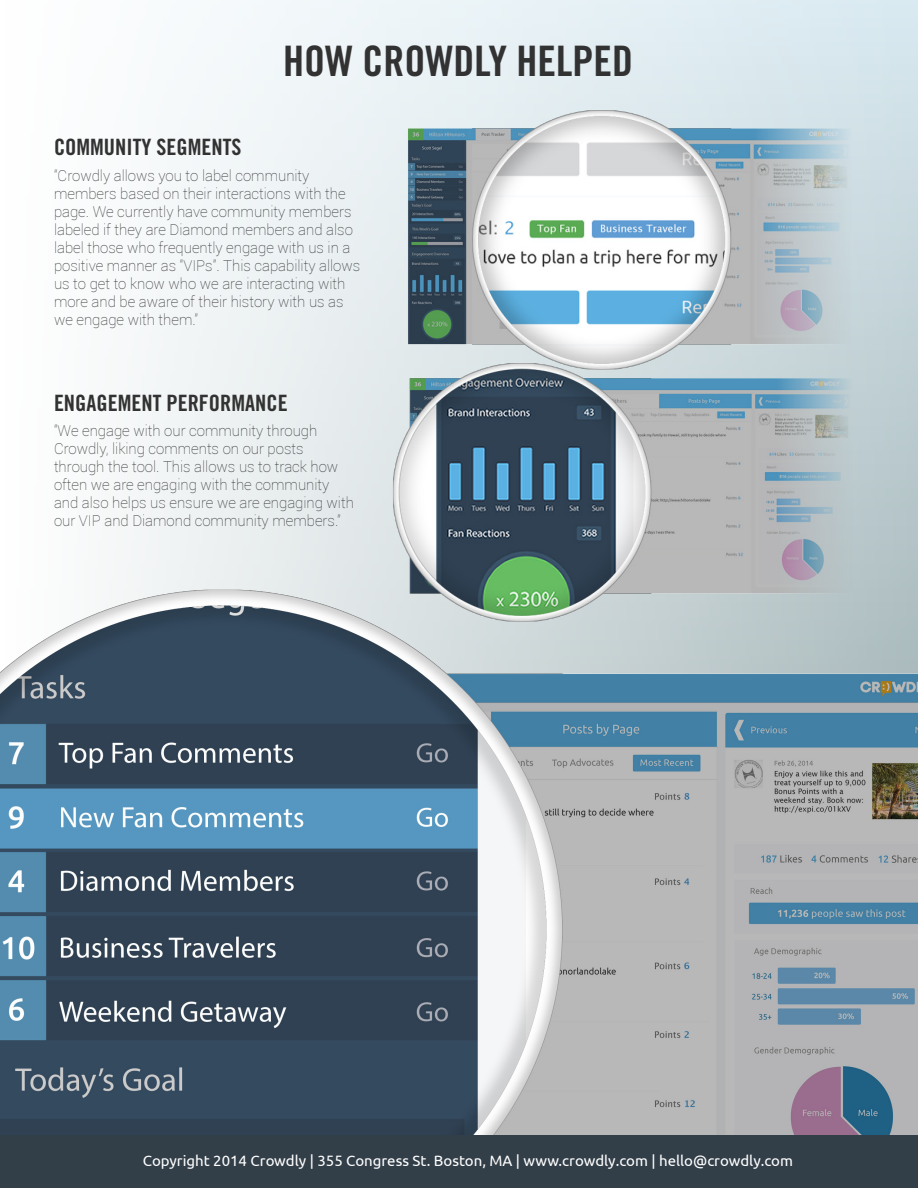
<style>
.page{position:relative;width:918px;height:1188px;background:#fff}
.page>*{position:absolute;margin:0;border:0;box-sizing:border-box;transform-origin:0 0}
.t1{font:42px "Trade Gothic LT Std Bd Cn 20";color:#323232}
.t2{font:22.5px "Trade Gothic LT Std Bd Cn 20";color:#323232}
.t3{font:100 15px/18px "Roboto";color:#323232}
.t4{font:15px "Ubuntu";color:#fff}
</style>
<div class="page">
<div style="left:0;top:1132px;width:918px;height:56px;background:#323e48"></div>
<div style="left:1px;top:0;width:916px;height:743px;background:linear-gradient(to right,#fbfbfb,#d5e6ed)"></div>
<img style="left:0;top:511px;width:918px;height:624px">
<img style="left:386px;top:402px;width:532px;height:249px">
<img style="left:384px;top:92px;width:534px;height:310px">
<h2 class="t2" style="left:54px;top:133px;width:189px">COMMUNITY SEGMENTS</h2>
<h1 class="t1" style="left:283px;top:36px;width:351px">HOW CROWDLY HELPED</h1>
<p class="t3" style="left:54px;top:166px;width:308px">“Crowdly allows you to label community members based on their interactions with the page. We currently have community members labeled if they are Diamond members and also label those who frequently engage with us in a positive manner as “VIPs”. This capability allows us to get to know who we are interacting with more and be aware of their history with us as we engage with them.”</p>
<h2 class="t2" style="left:54px;top:390px;width:235px">ENGAGEMENT PERFORMANCE</h2>
<p class="t3" style="left:54px;top:421px;width:301px">“We engage with our community through Crowdly, liking comments on our posts through the tool. This allows us to track how often we are engaging with the community and also helps us ensure we are engaging with our VIP and Diamond community members.”</p>
<p class="t4" style="left:143px;top:1152px;width:652px">Copyright 2014 Crowdly | 355 Congress St. Boston, MA | www.crowdly.com | hello@crowdly.com</p>
</div>
